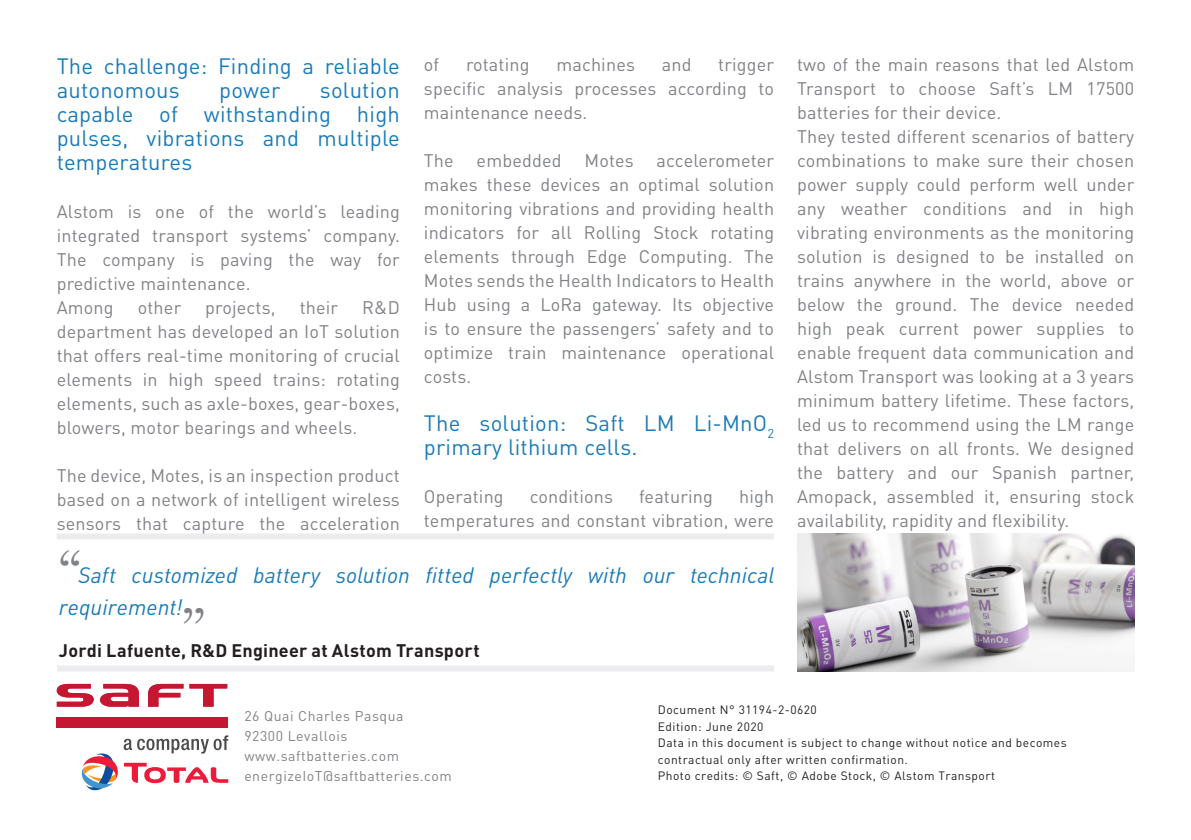
<style>
.page{position:relative;width:1191px;height:840px;background:#fff}
.page>*{position:absolute;margin:0;border:0;box-sizing:border-box;transform-origin:0 0}
.t1{font:48px "Footlight MT Light";color:#808285}
.t2{font:22px/24px "DINOT";letter-spacing:.01em;color:#1b7bb8}
.t3{font:italic 22px/32px "DINOT";letter-spacing:.005em;color:#1b7bb8}
.t4{font:18px/24px "DINOT";letter-spacing:.01em;color:#808285;text-align:justify}
.t5{font:700 18px "DINOT";letter-spacing:.015em;color:#231f20}
.t6{font:14px "DINOT";letter-spacing:.04em;color:#808285}
.t7{font:12px/16.6px "DINOT";letter-spacing:.04em;color:#231f20}
.s1{font-family:"Footlight MT Light";font-style:normal;font-size:48px;color:#808285}
</style>
<div class="page">
<svg style="left:81px;top:735px;width:147px;height:56px"></svg>
<svg style="left:148px;top:683px;width:35px;height:23px"></svg>
<svg style="left:189px;top:683px;width:38px;height:23px"></svg>
<svg style="left:57px;top:683px;width:37px;height:23px"></svg>
<svg style="left:100px;top:683px;width:39px;height:23px"></svg>
<div style="left:57px;top:716px;width:171px;height:11px;background:#c51632"></div>
<div style="left:57px;top:665px;width:717px;height:6px;background:#ececee"></div>
<img style="left:797px;top:533px;width:337px;height:137px">
<div style="left:57px;top:533px;width:717px;height:6px;background:#ececee"></div>
<p class="t2" style="left:57px;top:53px;width:345px">The challenge: Finding a reliable autonomous</p>
<p class="t2" style="left:57px;top:77px;width:345px;text-align:justify;text-indent:263px">solution capable of withstanding high pulses, vibrations and multiple temperatures</p>
<p class="t4" style="left:57px;top:198px;width:345px">Alstom is one of the world’s leading integrated transport systems’ company.<br>The company is paving the way for predictive maintenance.</p>
<p class="t4" style="left:57px;top:294px;width:58px">Among</p>
<p class="t4" style="left:138px;top:294px;width:45px">other</p>
<p class="t4" style="left:205px;top:294px;width:72px">projects,</p>
<p class="t4" style="left:300px;top:294px;width:40px">their</p>
<p class="t2" style="left:219px;top:77px;width:63px">power</p>
<p class="t4" style="left:57px;top:294px;width:345px;text-indent:305px">R&amp;D department has developed an IoT solution that offers real-time monitoring of crucial elements in high speed trains: rotating elements, such as axle-boxes, gear-boxes, blowers, motor bearings and wheels.</p>
<p class="t4" style="left:57px;top:462px;width:345px">The device, Motes, is an inspection product based on a network of intelligent wireless sensors that capture the acceleration</p>
<p class="t4" style="left:424px;top:51px;width:17px">of</p>
<p class="t4" style="left:466px;top:51px;width:65px">rotating</p>
<p class="t4" style="left:556px;top:51px;width:80px">machines</p>
<p class="t4" style="left:662px;top:51px;width:31px">and</p>
<p class="t4" style="left:424px;top:51px;width:352px;text-indent:294px">trigger specific analysis processes according to maintenance needs.</p>
<p class="t4" style="left:424px;top:147px;width:31px">The</p>
<p class="t4" style="left:476px;top:147px;width:86px">embedded</p>
<p class="t4" style="left:584px;top:147px;width:51px">Motes</p>
<p class="t4" style="left:424px;top:147px;width:352px;text-indent:233px">accelerometer makes these devices an optimal solution monitoring vibrations and providing health indicators for all Rolling Stock rotating elements through Edge Computing. The Motes sends the Health Indicators to Health Hub using a LoRa gateway. Its objective is to ensure the passengers’ safety and to optimize train maintenance operational costs.</p>
<p class="t2" style="left:424px;top:410px;width:352px">The solution: Saft LM Li-MnO<sub>2 </sub>primary lithium cells.</p>
<p class="t4" style="left:424px;top:483px;width:81px">Operating</p>
<p class="t4" style="left:530px;top:483px;width:85px">conditions</p>
<p class="t4" style="left:639px;top:483px;width:75px">featuring</p>
<p class="t4" style="left:424px;top:483px;width:352px;text-align:right">high<br>temperatures and constant vibration, were</p>
<p class="t3" style="left:59px;top:557px;width:716px"><span class="s1">“</span>Saft customized battery solution fitted perfectly with our technical requirement!</p>
<p class="t1" style="left:182px;top:596px;width:24px">’’</p>
<p class="t5" style="left:59px;top:637px;width:422px">Jordi Lafuente, R&amp;D Engineer at Alstom Transport</p>
<p class="t4" style="left:797px;top:52px;width:339px">two of the main reasons that led Alstom Transport to choose Saft’s LM 17500 batteries for their device.</p>
<p class="t4" style="left:797px;top:124px;width:339px">They tested different scenarios of battery combinations to make sure their chosen power supply could perform well under any weather conditions and in high vibrating environments as the monitoring solution is designed to be installed on trains anywhere in the world, above or below the ground. The device needed high peak current power supplies to enable frequent data communication and Alstom Transport was looking at a 3 years minimum battery lifetime. These factors, led us to recommend using the LM range that delivers on all fronts. We designed the battery and our Spanish partner, Amopack, assembled it, ensuring stock availability, rapidity and flexibility.</p>
<p class="t6" style="left:244px;top:705px;width:161px">26 Quai Charles Pasqua</p>
<p class="t6" style="left:244px;top:725px;width:105px">92300 Levallois</p>
<p class="t6" style="left:244px;top:745px;width:156px">www.saftbatteries.com</p>
<p class="t6" style="left:244px;top:765px;width:209px">energizeIoT@saftbatteries.com</p>
<p class="t7" style="left:658px;top:700px;width:160px">Document N° 31194-2-0620</p>
<p class="t7" style="left:658px;top:717px;width:107px">Edition: June 2020</p>
<p class="t7" style="left:658px;top:733px;width:410px">Data in this document is subject to change without notice and becomes contractual only after written confirmation.</p>
<p class="t7" style="left:658px;top:766px;width:338px">Photo credits: © Saft, © Adobe Stock, © Alstom Transport</p>
</div>
